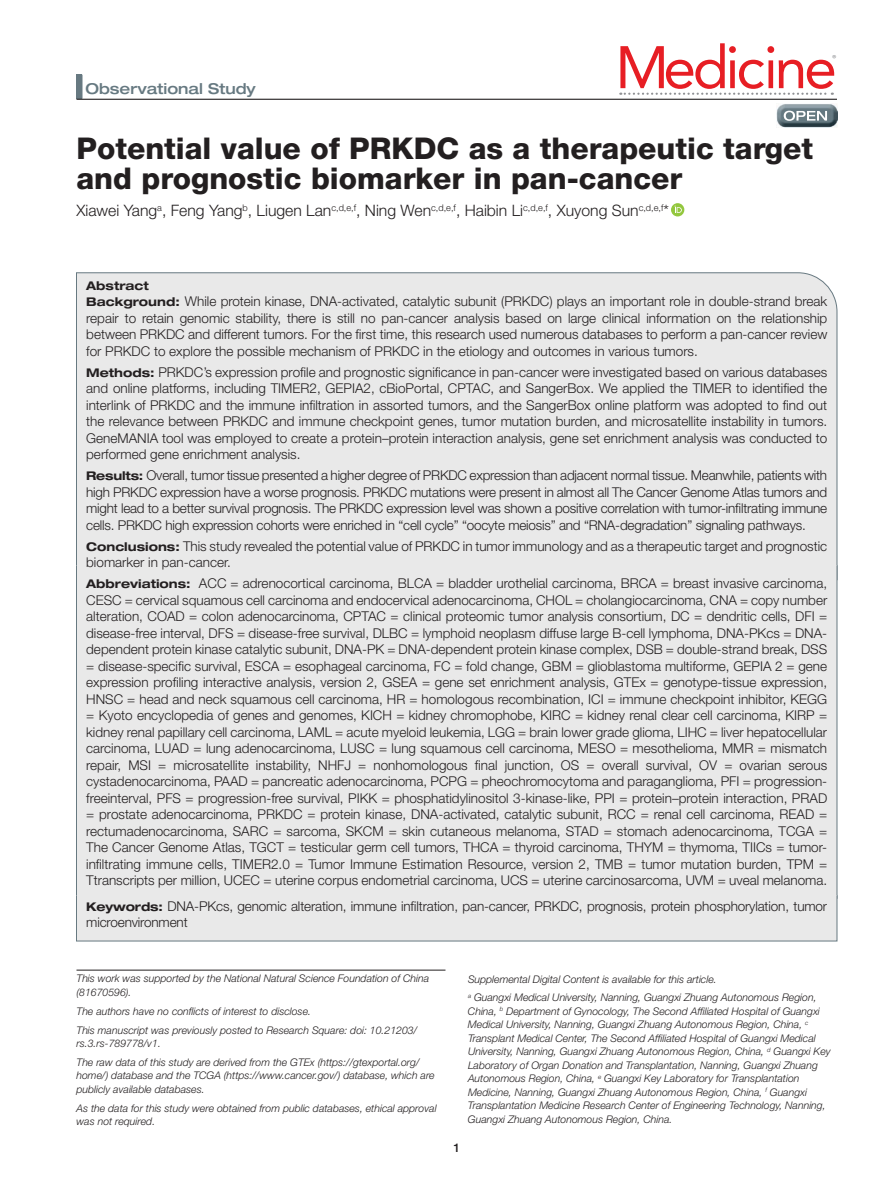
<style>
.page{position:relative;width:891px;height:1188px;background:#fff}
.page>*{position:absolute;margin:0;border:0;box-sizing:border-box;transform-origin:0 0}
.t1{font:59.4px "Avenir";letter-spacing:-.06em;color:#e71e24}
.t2{font:800 30px/30px "Helvetica Neue LT Std";color:#231f20}
.t3{font:300 15.75px "Helvetica Neue LT Std";color:#231f20}
.t4{font:500 expanded 15px "Helvetica Neue LT Std";color:#667981}
.t5{font:300 13.5px/16.5px "Helvetica Neue LT Std";color:#231f20;text-align:justify}
.t6{font:700 expanded 12px "Helvetica Neue LT Std";color:#231f20}
.t7{font:500 12px "Helvetica Neue LT Std";color:#231f20}
.t8{font:italic 300 10.5px/13.5px "Helvetica Neue LT Std";color:#231f20}
.t9{font:500 10.35px "Akzidenz Grotesk BE";color:#909295}
.s1{font-weight:700;font-stretch:expanded;font-size:12px}
</style>
<div class="page">
<div style="left:76px;top:74px;width:6px;height:25px;background:#677981"></div>
<hr style="left:76px;top:99px;width:761px;height:1px;background:#231f20">
<img style="left:776px;top:104px;width:61px;height:24px">
<svg style="left:784px;top:111px;width:43px;height:10px"></svg>
<svg style="left:620px;top:93px;width:213px;height:2px"></svg>
<div style="left:76px;top:272px;width:762px;height:309px;background:#e9e9e9"></div>
<div style="left:76px;top:565px;width:761px;height:335px;background:#e9e9e9"></div>
<div style="left:76px;top:895px;width:761px;height:46px;background:#e9e9e9"></div>
<div style="left:671px;top:203px;width:13px;height:13px;background:#93c73e;border-radius:50%"></div>
<svg style="left:675px;top:206px;width:7px;height:7px"></svg>
<hr style="left:76px;top:970px;width:370px;height:1px;background:#231f20">
<p class="t4" style="left:86px;top:80px;width:172px">Observational Study</p>
<h1 class="t1" style="left:615px;top:33px;width:223px">Medicine</h1>
<p class="t9" style="left:832px;top:52px;width:6px">®</p>
<h2 class="t2" style="left:76px;top:134px;width:738px">Potential value of PRKDC as a therapeutic target and prognostic biomarker in pan-cancer</h2>
<p class="t3" style="left:76px;top:201px;width:594px">Xiawei Yang<sup>a</sup>, Feng Yang<sup>b</sup>, Liugen Lan<sup>c,d,e,f</sup>, Ning Wen<sup>c,d,e,f</sup>, Haibin Li<sup>c,d,e,f</sup>, Xuyong Sun<sup>c,d,e,f</sup>*</p>
<p class="t6" style="left:86px;top:278px;width:64px">Abstract</p>
<p class="t5" style="left:86px;top:293px;width:743px"><span class="s1">Background:</span> While protein kinase, DNA-activated, catalytic subunit (PRKDC) plays an important role in double-strand break repair to retain genomic stability, there is still no pan-cancer analysis based on large clinical information on the relationship between PRKDC and different tumors. For the first time, this research used numerous databases to perform a pan-cancer review for PRKDC to explore the possible mechanism of PRKDC in the etiology and outcomes in various tumors.</p>
<p class="t5" style="left:86px;top:364px;width:743px"><span class="s1">Methods:</span> PRKDC’s expression profile and prognostic significance in pan-cancer were investigated based on various databases and online platforms, including TIMER2, GEPIA2, cBioPortal, CPTAC, and SangerBox. We applied the TIMER to identified the interlink of PRKDC and the immune infiltration in assorted tumors, and the SangerBox online platform was adopted to find out the relevance between PRKDC and immune checkpoint genes, tumor mutation burden, and microsatellite instability in tumors.<br>GeneMANIA tool was employed to create a protein–protein interaction analysis, gene set enrichment analysis was conducted to performed gene enrichment analysis.</p>
<p class="t5" style="left:86px;top:467px;width:743px"><span class="s1">Results:</span> Overall, tumor tissue presented a higher degree of PRKDC expression than adjacent normal tissue. Meanwhile, patients with high PRKDC expression have a worse prognosis. PRKDC mutations were present in almost all The Cancer Genome Atlas tumors and might lead to a better survival prognosis. The PRKDC expression level was shown a positive correlation with tumor-infiltrating immune cells. PRKDC high expression cohorts were enriched in “cell cycle” “oocyte meiosis” and “RNA-degradation” signaling pathways.</p>
<p class="t5" style="left:86px;top:538px;width:743px"><span class="s1">Conclusions:</span> This study revealed the potential value of PRKDC in tumor immunology and as a therapeutic target and prognostic biomarker in pan-cancer.</p>
<p class="t5" style="left:86px;top:575px;width:743px"><span class="s1">Abbreviations:</span> ACC = adrenocortical carcinoma, BLCA = bladder urothelial carcinoma, BRCA = breast invasive carcinoma, CESC = cervical squamous cell carcinoma and endocervical adenocarcinoma, CHOL = cholangiocarcinoma, CNA = copy number alteration, COAD = colon adenocarcinoma, CPTAC = clinical proteomic tumor analysis consortium, DC = dendritic cells, DFI = disease-free interval, DFS = disease-free survival, DLBC = lymphoid neoplasm diffuse large B-cell lymphoma, DNA-PKcs = DNA&shy;dependent protein kinase catalytic subunit, DNA-PK = DNA-dependent protein kinase complex, DSB = double-strand break, DSS = disease-specific survival, ESCA = esophageal carcinoma, FC = fold change, GBM = glioblastoma multiforme, GEPIA 2 = gene expression profiling interactive analysis, version 2, GSEA = gene set enrichment analysis, GTEx = genotype-tissue expression, HNSC = head and neck squamous cell carcinoma, HR = homologous recombination, ICI = immune checkpoint inhibitor, KEGG = Kyoto encyclopedia of genes and genomes, KICH = kidney chromophobe, KIRC = kidney renal clear cell carcinoma, KIRP = kidney renal papillary cell carcinoma, LAML = acute myeloid leukemia, LGG = brain lower grade glioma, LIHC = liver hepatocellular carcinoma, LUAD = lung adenocarcinoma, LUSC = lung squamous cell carcinoma, MESO = mesothelioma, MMR = mismatch repair, MSI = microsatellite instability, NHFJ = nonhomologous final junction, OS = overall survival, OV = ovarian serous cystadenocarcinoma, PAAD = pancreatic adenocarcinoma, PCPG = pheochromocytoma and paraganglioma, PFI = progression&shy;freeinterval, PFS = progression-free survival, PIKK = phosphatidylinositol 3-kinase-like, PPI = protein–protein interaction, PRAD = prostate adenocarcinoma, PRKDC = protein kinase, DNA-activated, catalytic subunit, RCC = renal cell carcinoma, READ = rectumadenocarcinoma, SARC = sarcoma, SKCM = skin cutaneous melanoma, STAD = stomach adenocarcinoma, TCGA = The Cancer Genome Atlas, TGCT = testicular germ cell tumors, THCA = thyroid carcinoma, THYM = thymoma, TIICs = tumor&shy;infiltrating immune cells, TIMER2.0 = Tumor Immune Estimation Resource, version 2, TMB = tumor mutation burden, TPM = Ttranscripts per million, UCEC = uterine corpus endometrial carcinoma, UCS = uterine carcinosarcoma, UVM = uveal melanoma.</p>
<p class="t5" style="left:86px;top:898px;width:742px"><span class="s1">Keywords:</span> DNA-PKcs, genomic alteration, immune infiltration, pan-cancer, PRKDC, prognosis, protein phosphorylation, tumor microenvironment</p>
<p class="t8" style="left:76px;top:972px;width:354px">This work was supported by the National Natural Science Foundation of China (81670596).</p>
<p class="t8" style="left:76px;top:1002px;width:342px;line-height:18.8px">The authors have no conflicts of interest to disclose.<br>This manuscript was previously posted to Research Square: doi: 10.21203/</p>
<p class="t8" style="left:76px;top:1034px;width:345px;line-height:18.8px">rs.3.rs-789778/v1.<br>The raw data of this study are derived from the GTEx (https://gtexportal.org/</p>
<p class="t8" style="left:76px;top:1069px;width:360px">home/) database and the TCGA (https://www.cancer.gov/) database, which are publicly available databases.</p>
<p class="t8" style="left:76px;top:1101px;width:362px">As the data for this study were obtained from public databases, ethical approval was not required.</p>
<p class="t7" style="left:453px;top:1140px;width:8px">1</p>
<p class="t8" style="left:468px;top:969px;width:350px;line-height:18.8px">Supplemental Digital Content is available for this article.<br><sup>a</sup> Guangxi Medical University, Nanning, Guangxi Zhuang Autonomous Region,</p>
<p class="t8" style="left:468px;top:1004px;width:364px">China, <sup>b</sup> Department of Gynocology, The Second Affiliated Hospital of Guangxi Medical University, Nanning, Guangxi Zhuang Autonomous Region, China, <sup>c </sup>Transplant Medical Center, The Second Affiliated Hospital of Guangxi Medical University, Nanning, Guangxi Zhuang Autonomous Region, China, <sup>d</sup> Guangxi Key Laboratory of Organ Donation and Transplantation, Nanning, Guangxi Zhuang Autonomous Region, China, <sup>e</sup> Guangxi Key Laboratory for Transplantation Medicine, Nanning, Guangxi Zhuang Autonomous Region, China, <sup>f</sup> Guangxi Transplantation Medicine Research Center of Engineering Technology, Nanning, Guangxi Zhuang Autonomous Region, China.</p>
</div>
